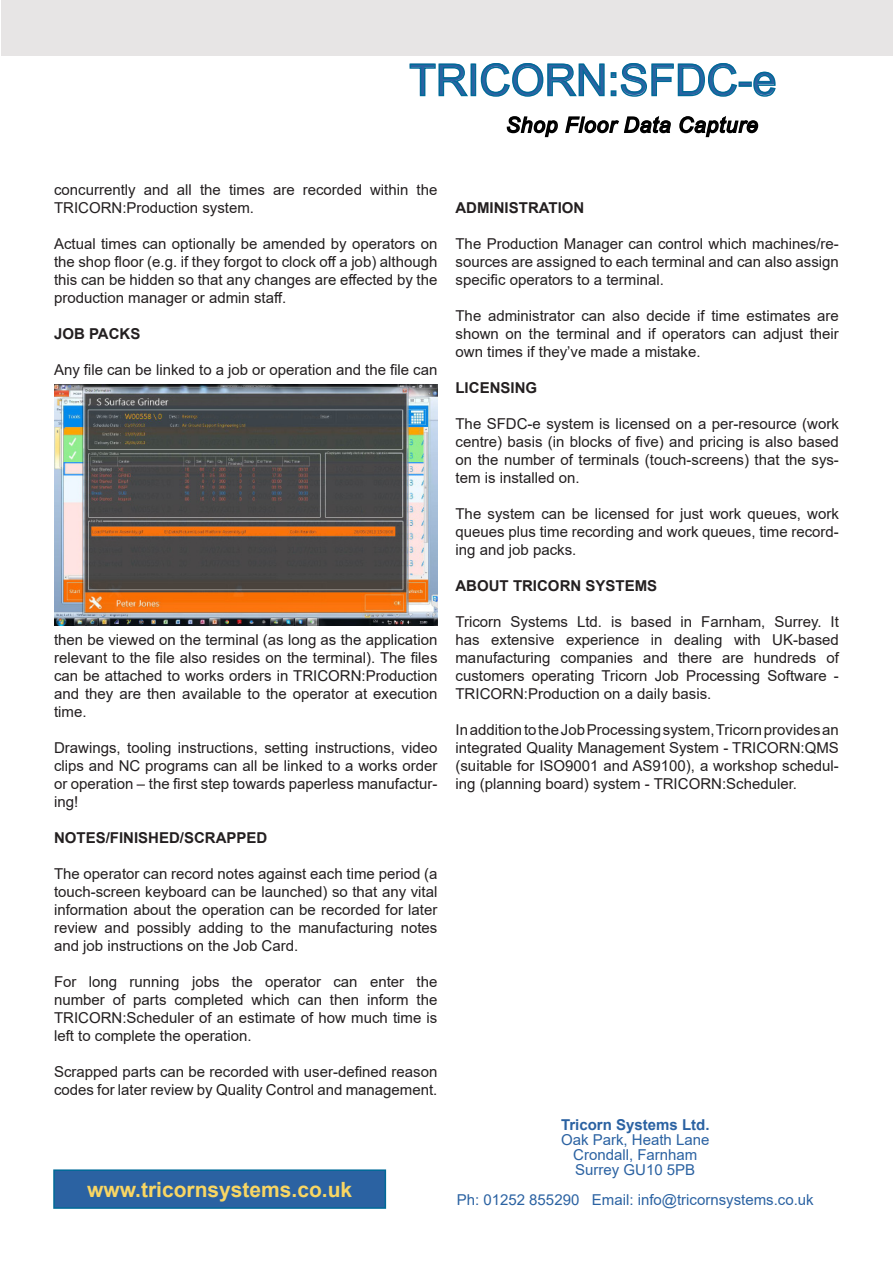
<style>
.page{position:relative;width:893px;height:1263px;background:#fff}
.page>*{position:absolute;margin:0;border:0;box-sizing:border-box;transform-origin:0 0}
.t1{font:43.5px "Arial";color:#2b62a2}
.t2{font:700 21px "Arial";color:#f8d663}
.t3{font:italic 21px "Arial";letter-spacing:.04em;color:#000}
.t4{font:15px/18px "Arial";color:#231f20;text-align:justify}
.t5{font:15px/15px "Arial";color:#2b62a2;text-align:center}
.t6{font:700 15px "Arial";color:#231f20}
.s1{font-weight:700}
</style>
<div class="page">
<div style="left:54px;top:1170px;width:331px;height:38px;background:#2b62a2"></div>
<div style="left:53px;top:1169px;width:333px;height:40px;border:2px solid #006a98"></div>
<div style="left:2px;top:0;width:891px;height:55px;background:#e7e5e5"></div>
<svg style="left:409px;top:63px;width:59px;height:34px"></svg>
<div style="left:471px;top:64px;width:5px;height:32px;border:2px solid #006a98"></div>
<svg style="left:480px;top:63px;width:125px;height:34px"></svg>
<svg style="left:611px;top:63px;width:127px;height:34px"></svg>
<div style="left:739px;top:82px;width:13px;height:5px;border:2px solid #006a98"></div>
<svg style="left:753px;top:71px;width:23px;height:26px"></svg>
<svg style="left:506px;top:116px;width:165px;height:22px"></svg>
<svg style="left:679px;top:116px;width:80px;height:22px"></svg>
<img style="left:54px;top:385px;width:383px;height:240px">
<p class="t1" style="left:409px;top:50px;width:369px">TRICORN:SFDC-e</p>
<p class="t3" style="left:506px;top:111px;width:253px">Shop Floor Data Capture</p>
<p class="t4" style="left:54px;top:181px;width:385px">concurrently and all the times are recorded within the<br>TRICORN:Production system.</p>
<p class="t4" style="left:54px;top:235px;width:385px">Actual times can optionally be amended by operators on the shop floor (e.g. if they forgot to clock off a job) although this can be hidden so that any changes are effected by the production manager or admin staff.</p>
<p class="t6" style="left:54px;top:323px;width:88px">JOB PACKS</p>
<p class="t4" style="left:54px;top:361px;width:385px">Any file can be linked to a job or operation and the file can</p>
<p class="t4" style="left:54px;top:631px;width:385px">then be viewed on the terminal (as long as the application relevant to the file also resides on the terminal). The files can be attached to works orders in TRICORN:Production and they are then available to the operator at execution time.</p>
<p class="t4" style="left:54px;top:739px;width:385px">Drawings, tooling instructions, setting instructions, video clips and NC programs can all be linked to a works order or operation – the first step towards paperless manufactur&shy;ing!</p>
<p class="t6" style="left:54px;top:827px;width:215px">NOTES/FINISHED/SCRAPPED</p>
<p class="t4" style="left:54px;top:865px;width:385px">The operator can record notes against each time period (a touch-screen keyboard can be launched) so that any vital information about the operation can be recorded for later review and possibly adding to the manufacturing notes and job instructions on the Job Card.</p>
<p class="t4" style="left:54px;top:973px;width:385px">For long running jobs the operator can enter the number of parts completed which can then inform the TRICORN:Scheduler of an estimate of how much time is left to complete the operation.</p>
<p class="t4" style="left:54px;top:1063px;width:385px">Scrapped parts can be recorded with user-defined reason codes for later review by Quality Control and management.</p>
<p class="t6" style="left:455px;top:197px;width:130px">ADMINISTRATION</p>
<p class="t4" style="left:455px;top:235px;width:385px">The Production Manager can control which machines/re&shy;sources are assigned to each terminal and can also assign specific operators to a terminal.</p>
<p class="t4" style="left:455px;top:307px;width:385px">The administrator can also decide if time estimates are shown on the terminal and if operators can adjust their own times if they’ve made a mistake.</p>
<p class="t6" style="left:455px;top:377px;width:83px">LICENSING</p>
<p class="t4" style="left:455px;top:415px;width:385px">The SFDC-e system is licensed on a per-resource (work centre) basis (in blocks of five) and pricing is also based on the number of terminals (touch-screens) that the sys&shy;tem is installed on.</p>
<p class="t4" style="left:455px;top:505px;width:385px">The system can be licensed for just work queues, work queues plus time recording and work queues, time record&shy;ing and job packs.</p>
<p class="t6" style="left:455px;top:575px;width:203px">ABOUT TRICORN SYSTEMS</p>
<p class="t4" style="left:455px;top:613px;width:385px">Tricorn Systems Ltd. is based in Farnham, Surrey. It has extensive experience in dealing with UK-based manufacturing companies and there are hundreds of customers operating Tricorn Job Processing Software - TRICORN:Production on a daily basis.</p>
<p class="t4" style="left:455px;top:721px;width:385px">In addition to the Job Processing system, Tricorn provides an integrated Quality Management System - TRICORN:QMS (suitable for ISO9001 and AS9100), a workshop schedul&shy;ing (planning board) system - TRICORN:Scheduler.</p>
<p class="t5" style="left:561px;top:1117px;width:150px"><span class="s1">Tricorn Systems Ltd.<br></span>Oak Park, Heath Lane<br>Crondall, Farnham<br>Surrey GU10 5PB</p>
<p class="t2" style="left:87px;top:1174px;width:267px">www.tricornsystems.co.uk</p>
<p class="t5" style="left:457px;top:1192px;width:359px">Ph: 01252 855290 Email: info@tricornsystems.co.uk</p>
</div>
